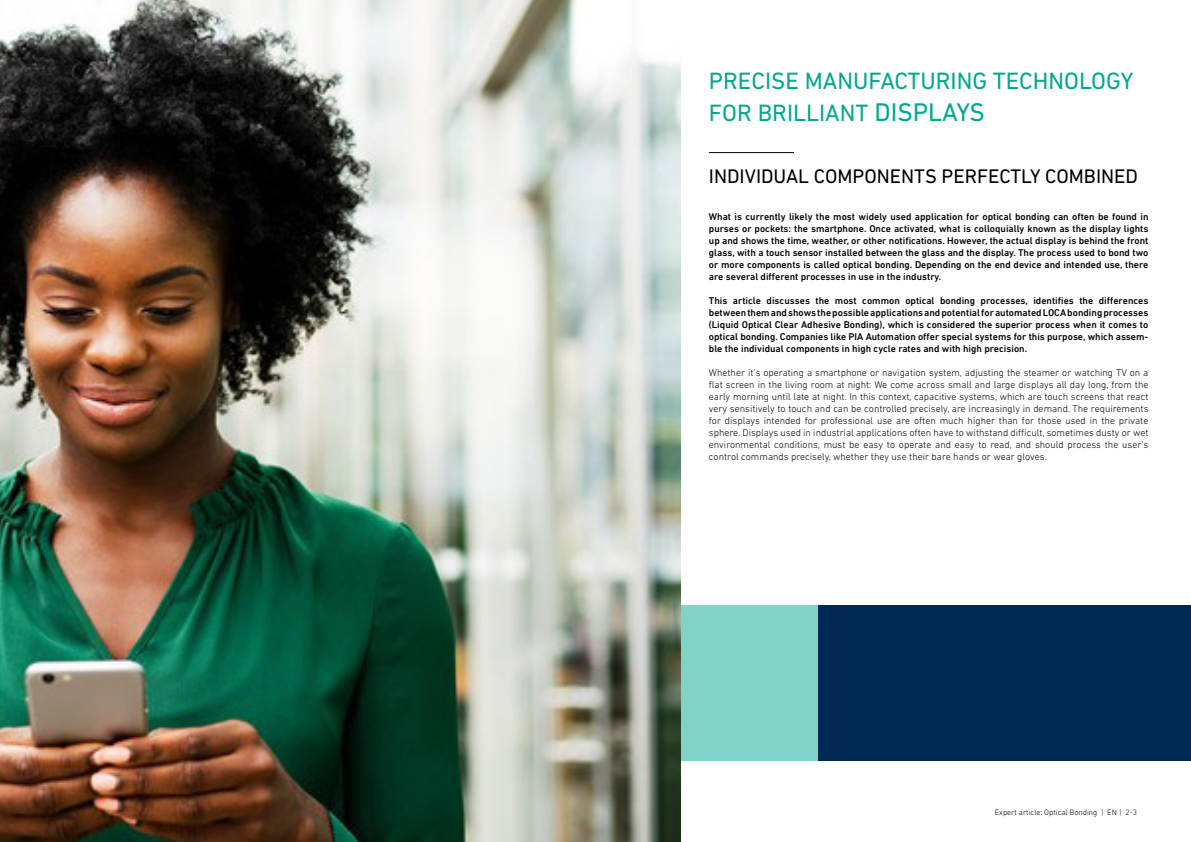
<style>
.page{position:relative;width:1191px;height:842px;background:#fff}
.page>*{position:absolute;margin:0;border:0;box-sizing:border-box;transform-origin:0 0}
.t1{font:24px/32px "DIN Next LT Pro";color:#00a88e}
.t2{font:20px "DIN Next LT Pro";color:#000}
.t3{font:500 10px/12px "DIN Next LT Pro";color:#000;text-align:justify}
.t4{font:300 10px/12px "DIN Next LT Pro";color:#000;text-align:justify}
.t5{font:300 8px "DIN Next LT Pro";color:#000}
.s1{font-size:26px}
</style>
<div class="page">
<div style="left:680px;top:605px;width:227px;height:156px;background:#80d3c6"></div>
<img style="left:0;top:0;width:680px;height:842px">
<hr style="left:709px;top:152px;width:85px;height:1px;background:#000">
<div style="left:819px;top:605px;width:372px;height:156px;background:#002a54"></div>
<h1 class="t1" style="left:709px;top:64px;width:426px">PRECISE MANUFACTURING TECHNOLOGY<br>FOR BRILLIANT <span class="s1">DISPLAYS</span></h1>
<h2 class="t2" style="left:709px;top:165px;width:430px">INDIVIDUAL COMPONENTS PERFECTLY COMBINED</h2>
<p class="t3" style="left:709px;top:211px;width:441px">What is currently likely the most widely used application for optical bonding can often be found in purses or pockets: the smartphone. Once activated, what is colloquially known as the display lights up and shows the time, weather, or other notifications. However, the actual display is behind the front glass, with a touch sensor installed between the glass and the display. The process used to bond two or more components is called optical bonding. Depending on the end device and intended use, there are several different processes in use in the industry.</p>
<p class="t3" style="left:709px;top:295px;width:441px">This article discusses the most common optical bonding processes, identifies the differences between them and shows the possible applications and potential for automated LOCA bonding processes (Liquid Optical Clear Adhesive Bonding), which is considered the superior process when it comes to optical bonding. Companies like PIA Automation offer special systems for this purpose, which assem&shy;ble the individual components in high cycle rates and with high precision.</p>
<p class="t4" style="left:709px;top:367px;width:441px">Whether it’s operating a smartphone or navigation system, adjusting the steamer or watching TV on a flat screen in the living room at night: We come across small and large displays all day long, from the early morning until late at night. In this context, capacitive systems, which are touch screens that react very sensitively to touch and can be controlled precisely, are increasingly in demand. The requirements for displays intended for professional use are often much higher than for those used in the private sphere. Displays used in industrial applications often have to withstand difficult, sometimes dusty or wet environmental conditions, must be easy to operate and easy to read, and should process the user’s control commands precisely, whether they use their bare hands or wear gloves.</p>
<p class="t5" style="left:995px;top:808px;width:144px">Expert article: Optical Bonding | EN | 2-3</p>
</div>
